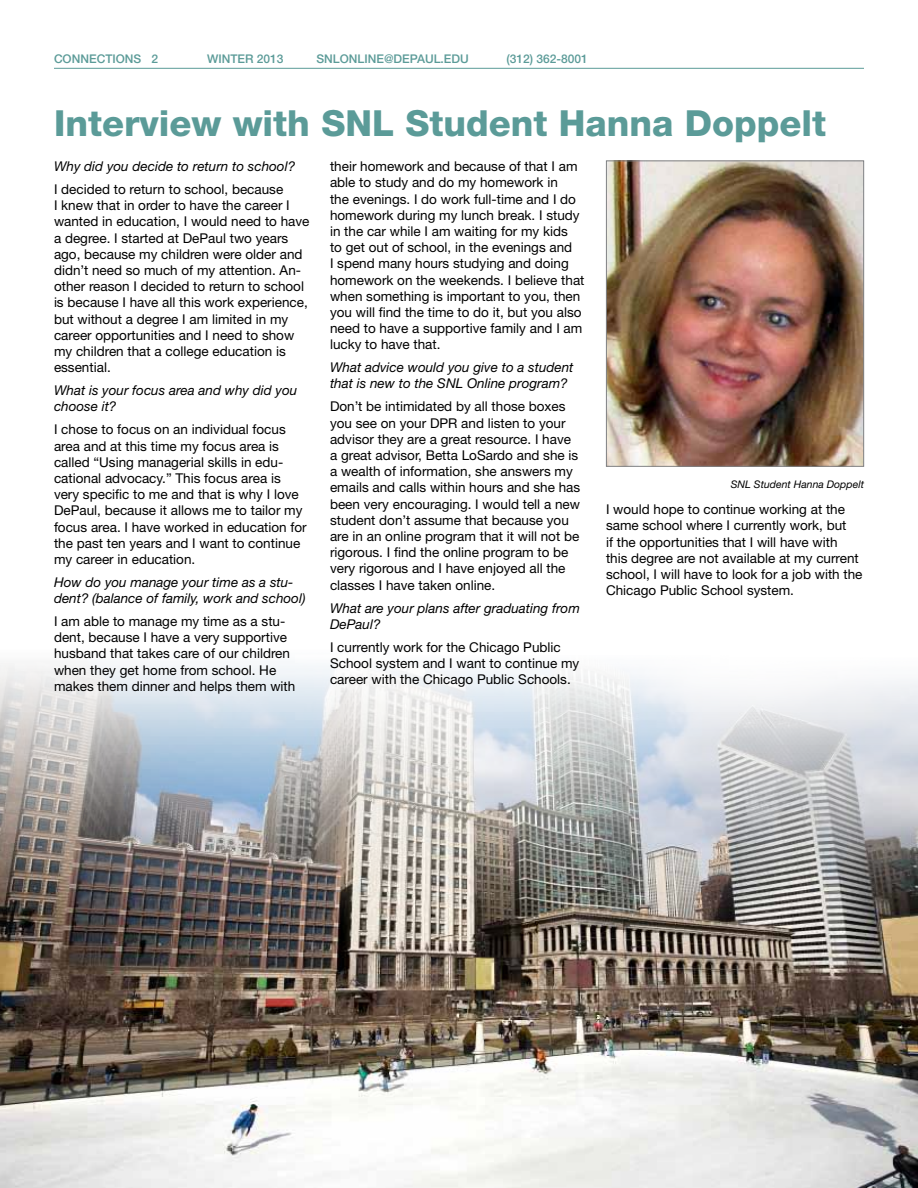
<style>
.page{position:relative;width:918px;height:1188px;background:#fff}
.page>*{position:absolute;margin:0;border:0;box-sizing:border-box;transform-origin:0 0}
.t1{font:800 36px "Helvetica Neue";color:#5b9b98}
.t2{font:13.5px/16.2px "Helvetica Neue";color:#000}
.t3{font:italic 13.5px/16.2px "Helvetica Neue";color:#000}
.t4{font:500 12px "Helvetica Neue";color:#5b9b98}
.t5{font:italic 10.5px "Helvetica Neue";color:#000}
</style>
<div class="page">
<img style="left:0;top:663px;width:918px;height:525px">
<img style="left:608px;top:162px;width:254px;height:303px">
<div style="left:606px;top:160px;width:258px;height:307px;border:1px solid #808285"></div>
<hr style="left:54px;top:68px;width:810px;height:1px;background:#5b9b98">
<p class="t4" style="left:54px;top:52px;width:106px">CONNECTIONS 2</p>
<p class="t4" style="left:207px;top:52px;width:78px">WINTER 2013</p>
<p class="t4" style="left:316px;top:52px;width:154px">SNLONLINE@DEPAUL.EDU</p>
<p class="t4" style="left:507px;top:52px;width:83px">(312) 362-8001</p>
<h1 class="t1" style="left:54px;top:101px;width:774px">Interview with SNL Student Hanna Doppelt</h1>
<p class="t3" style="left:54px;top:158px;width:243px">Why did you decide to return to school?</p>
<p class="t2" style="left:54px;top:181px;width:257px">I decided to return to school, because<br>I knew that in order to have the career I wanted in education, I would need to have a degree. I started at DePaul two years ago, because my children were older and didn’t need so much of my attention. An&shy;other reason I decided to return to school is because I have all this work experience, but without a degree I am limited in my career opportunities and I need to show my children that a college education is essential.</p>
<p class="t3" style="left:54px;top:382px;width:245px">What is your focus area and why did you choose it?</p>
<p class="t2" style="left:54px;top:421px;width:254px">I chose to focus on an individual focus area and at this time my focus area is called “Using managerial skills in edu&shy;cational advocacy.” This focus area is very specific to me and that is why I love DePaul, because it allows me to tailor my focus area. I have worked in education for the past ten years and I want to continue my career in education.</p>
<p class="t3" style="left:54px;top:574px;width:253px">How do you manage your time as a stu&shy;dent? (balance of family, work and school)</p>
<p class="t2" style="left:54px;top:613px;width:243px">I am able to manage my time as a stu&shy;dent, because I have a very supportive husband that takes care of our children when they get home from school. He makes them dinner and helps them with</p>
<p class="t2" style="left:330px;top:158px;width:256px">their homework and because of that I am able to study and do my homework in<br>the evenings. I do work full-time and I do homework during my lunch break. I study in the car while I am waiting for my kids<br>to get out of school, in the evenings and<br>I spend many hours studying and doing homework on the weekends. I believe that when something is important to you, then you will find the time to do it, but you also need to have a supportive family and I am lucky to have that.</p>
<p class="t3" style="left:330px;top:359px;width:245px">What advice would you give to a student that is new to the SNL Online program?</p>
<p class="t2" style="left:330px;top:398px;width:252px">Don’t be intimidated by all those boxes you see on your DPR and listen to your advisor they are a great resource. I have a great advisor, Betta LoSardo and she is a wealth of information, she answers my emails and calls within hours and she has been very encouraging. I would tell a new student don’t assume that because you are in an online program that it will not be rigorous. I find the online program to be very rigorous and I have enjoyed all the classes I have taken online.</p>
<p class="t3" style="left:330px;top:599px;width:251px">What are your plans after graduating from<br>DePaul?</p>
<p class="t2" style="left:330px;top:639px;width:251px">I currently work for the Chicago Public<br>School system and I want to continue my career with the Chicago Public Schools.</p>
<p class="t5" style="left:731px;top:478px;width:135px">SNL Student Hanna Doppelt</p>
<p class="t2" style="left:606px;top:501px;width:258px">I would hope to continue working at the same school where I currently work, but<br>if the opportunities that I will have with<br>this degree are not available at my current school, I will have to look for a job with the Chicago Public School system.</p>
</div>
